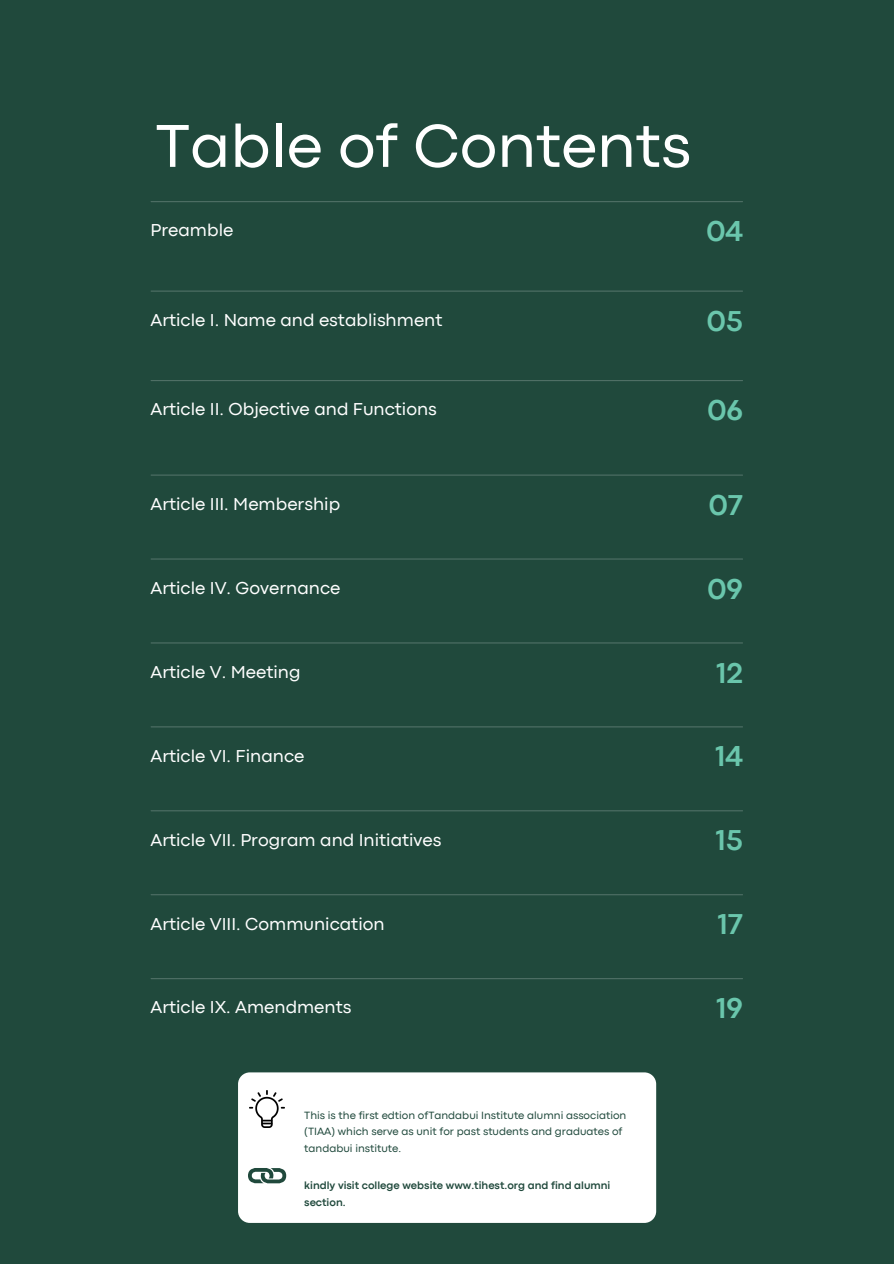
<style>
.page{position:relative;width:894px;height:1264px;background:#fff}
.page>*{position:absolute;margin:0;border:0;box-sizing:border-box;transform-origin:0 0}
.t1{font:63px "Codec Pro";color:#fff}
.t2{font:700 30px "Codec Pro";color:#6ac6ac}
.t3{font:18px "Codec Pro";color:#fff}
.t4{font:10.95px/16.5px "Codec Pro";color:#20493c}
.t5{font:700 10.95px/16.5px "Codec Pro";color:#20493c}
</style>
<div class="page">
<div style="left:0;top:0;width:893px;height:1263px;background:#20493c"></div>
<div style="left:238px;top:1072px;width:418px;height:150px;background:#fff;border-radius:12px"></div>
<img style="left:250px;top:1090px;width:34px;height:37px">
<svg style="left:248px;top:1168px;width:39px;height:16px"></svg>
<hr style="left:151px;top:380px;width:591px;height:1px;background:#fff">
<hr style="left:151px;top:474px;width:591px;height:1px;background:#fff">
<hr style="left:151px;top:558px;width:591px;height:1px;background:#fff">
<hr style="left:151px;top:642px;width:591px;height:1px;background:#fff">
<hr style="left:151px;top:726px;width:591px;height:1px;background:#fff">
<hr style="left:151px;top:810px;width:591px;height:1px;background:#fff">
<hr style="left:151px;top:894px;width:591px;height:1px;background:#fff">
<hr style="left:151px;top:978px;width:591px;height:1px;background:#fff">
<hr style="left:151px;top:201px;width:591px;height:1px;background:#fff">
<hr style="left:151px;top:290px;width:591px;height:2px;background:#fff">
<h1 class="t1" style="left:155px;top:124px;width:537px">Table of Contents</h1>
<p class="t3" style="left:150px;top:224px;width:84px">Preamble</p>
<h2 class="t2" style="left:706px;top:220px;width:38px">04</h2>
<p class="t3" style="left:150px;top:313px;width:293px">Article I. Name and establishment</p>
<p class="t2" style="left:706px;top:310px;width:38px">05</p>
<p class="t3" style="left:150px;top:403px;width:288px">Article II. Objective and Functions</p>
<p class="t2" style="left:707px;top:399px;width:37px">06</p>
<h2 class="t3" style="left:150px;top:497px;width:191px">Article III. Membership</h2>
<p class="t2" style="left:708px;top:494px;width:36px">07</p>
<p class="t3" style="left:150px;top:581px;width:191px">Article IV. Governance</p>
<h2 class="t2" style="left:707px;top:578px;width:37px">09</h2>
<p class="t3" style="left:150px;top:665px;width:151px">Article V. Meeting</p>
<p class="t2" style="left:716px;top:662px;width:28px">12</p>
<h2 class="t3" style="left:150px;top:749px;width:155px">Article VI. Finance</h2>
<p class="t2" style="left:715px;top:745px;width:29px">14</p>
<p class="t3" style="left:150px;top:833px;width:292px">Article VII. Program and Initiatives</p>
<h2 class="t2" style="left:715px;top:829px;width:29px">15</h2>
<p class="t3" style="left:150px;top:917px;width:235px">Article VIII. Communication</p>
<p class="t2" style="left:717px;top:913px;width:27px">17</p>
<h2 class="t3" style="left:150px;top:1001px;width:202px">Article IX. Amendments</h2>
<p class="t2" style="left:716px;top:997px;width:28px">19</p>
<h2 class="t4" style="left:304px;top:1107px;width:323px">This is the first edtion ofTandabui Institute alumni association (TIAA) which serve as unit for past students and graduates of tandabui institute.</h2>
<p class="t5" style="left:304px;top:1178px;width:307px">kindly visit college website www.tihest.org and find alumni section.</p>
</div>
